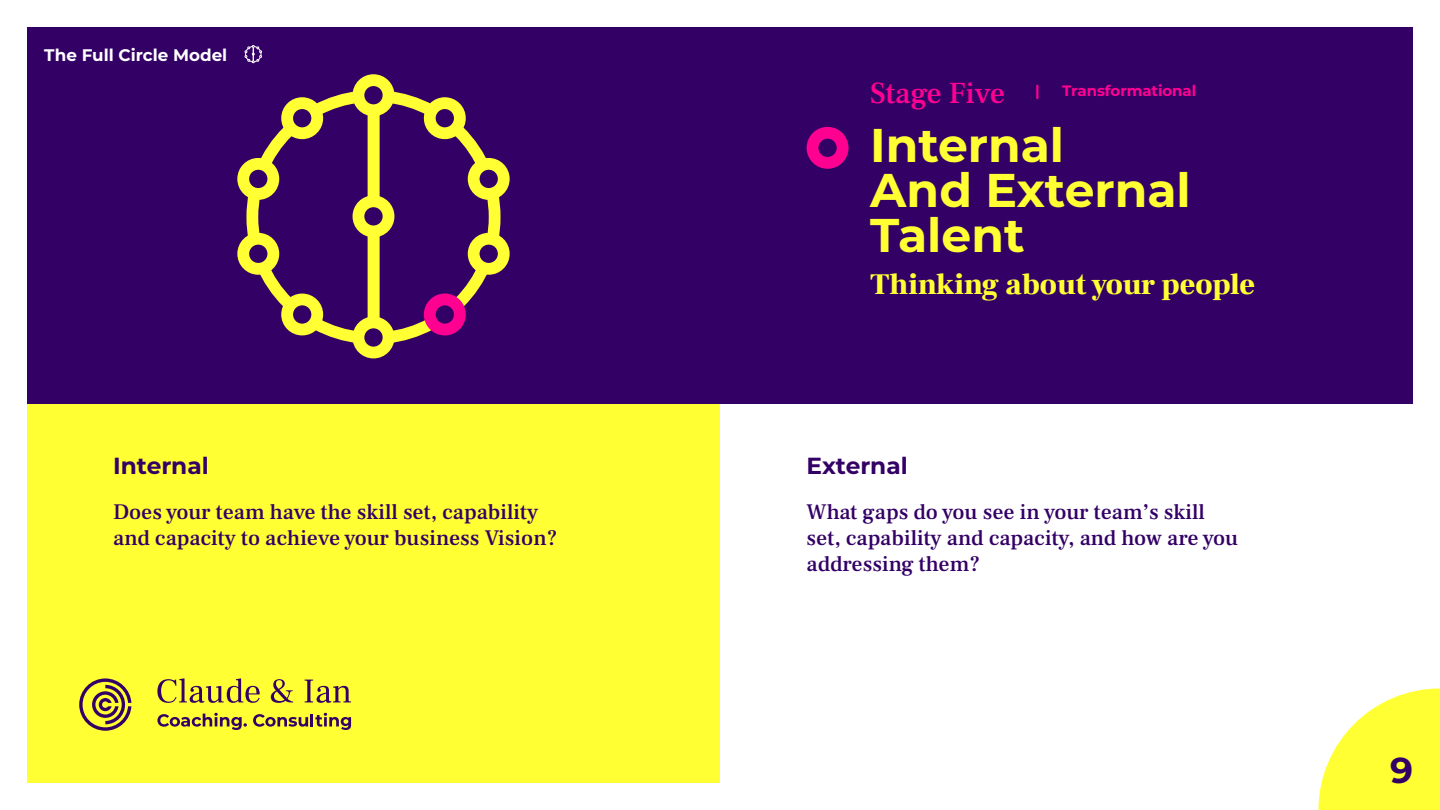
<style>
.page{position:relative;width:1440px;height:810px;background:#fff}
.page>*{position:absolute;margin:0;border:0;box-sizing:border-box;transform-origin:0 0}
.t1{font:700 47.25px/44.7px "Montserrat";color:#ff3}
.t2{font:700 36px "Montserrat";color:#306}
.t3{font:900 30px "Frank Ruhl Libre";color:#ff3}
.t4{font:500 30px "Frank Ruhl Libre";color:#ff0091}
.t5{font:700 23.25px "Montserrat";color:#306}
.t6{font:500 21.75px/26.1px "Frank Ruhl Libre";color:#306}
.t7{font:700 16.73px "Montserrat";color:#fff}
.t8{font:700 15px "Montserrat";letter-spacing:-.005em;color:#ff0091}
</style>
<div class="page">
<div style="left:27px;top:27px;width:693px;height:378px;background:#306"></div>
<div style="left:720px;top:27px;width:693px;height:378px;background:#306"></div>
<div style="left:27px;top:404px;width:693px;height:379px;background:#ff3"></div>
<div style="left:720px;top:404px;width:693px;height:379px;background:#fff"></div>
<svg style="left:1318px;top:688px;width:122px;height:122px"></svg>
<svg style="left:245px;top:45px;width:17px;height:18px"></svg>
<svg style="left:79px;top:678px;width:52px;height:53px"></svg>
<svg style="left:157px;top:678px;width:103px;height:25px"></svg>
<svg style="left:271px;top:679px;width:22px;height:24px"></svg>
<svg style="left:305px;top:680px;width:46px;height:23px"></svg>
<svg style="left:157px;top:713px;width:90px;height:17px"></svg>
<svg style="left:253px;top:713px;width:98px;height:17px"></svg>
<svg style="left:241px;top:84px;width:265px;height:266px"></svg>
<div style="left:358px;top:80px;width:31px;height:30px;background:#306;border-radius:50%"></div>
<div style="left:353px;top:74px;width:41px;height:42px;border:12px solid #ff3;border-radius:50%"></div>
<div style="left:358px;top:322px;width:31px;height:31px;background:#306;border-radius:50%"></div>
<div style="left:353px;top:317px;width:41px;height:41px;border:12px solid #ff3;border-radius:50%"></div>
<div style="left:430px;top:103px;width:30px;height:30px;background:#306;border-radius:50%"></div>
<div style="left:424px;top:97px;width:42px;height:42px;border:12px solid #ff3;border-radius:50%"></div>
<div style="left:474px;top:164px;width:30px;height:30px;background:#306;border-radius:50%"></div>
<div style="left:468px;top:158px;width:42px;height:42px;border:12px solid #ff3;border-radius:50%"></div>
<div style="left:474px;top:239px;width:30px;height:30px;background:#306;border-radius:50%"></div>
<div style="left:468px;top:233px;width:42px;height:42px;border:12px solid #ff3;border-radius:50%"></div>
<div style="left:430px;top:299px;width:30px;height:31px;background:#306;border-radius:50%"></div>
<div style="left:424px;top:294px;width:42px;height:41px;border:12px solid #ff0091;border-radius:50%"></div>
<div style="left:287px;top:103px;width:30px;height:30px;background:#306;border-radius:50%"></div>
<div style="left:281px;top:97px;width:42px;height:42px;border:12px solid #ff3;border-radius:50%"></div>
<div style="left:243px;top:164px;width:30px;height:30px;background:#306;border-radius:50%"></div>
<div style="left:237px;top:158px;width:42px;height:42px;border:12px solid #ff3;border-radius:50%"></div>
<div style="left:243px;top:239px;width:30px;height:30px;background:#306;border-radius:50%"></div>
<div style="left:237px;top:233px;width:42px;height:42px;border:12px solid #ff3;border-radius:50%"></div>
<div style="left:287px;top:299px;width:30px;height:31px;background:#306;border-radius:50%"></div>
<div style="left:281px;top:294px;width:42px;height:41px;border:12px solid #ff3;border-radius:50%"></div>
<div style="left:358px;top:201px;width:31px;height:30px;background:#306;border-radius:50%"></div>
<div style="left:353px;top:195px;width:41px;height:42px;border:12px solid #ff3;border-radius:50%"></div>
<div style="left:807px;top:127px;width:42px;height:42px;border:12px solid #ff0091;border-radius:50%"></div>
<p class="t7" style="left:44px;top:43px;width:185px">The Full Circle Model</p>
<p class="t4" style="left:870px;top:74px;width:137px">Stage Five</p>
<p class="t8" style="left:1035px;top:80px;width:6px">|</p>
<p class="t8" style="left:1062px;top:80px;width:136px">Transformational</p>
<p class="t1" style="left:870px;top:121px;width:322px">Internal<br>And External</p>
<p class="t1" style="left:870px;top:210px;width:156px">Talent</p>
<p class="t3" style="left:870px;top:266px;width:386px">Thinking about your people</p>
<p class="t5" style="left:113px;top:449px;width:97px">Internal</p>
<p class="t5" style="left:807px;top:449px;width:103px">External</p>
<p class="t6" style="left:113px;top:498px;width:446px">Does your team have the skill set, capability and capacity to achieve your business Vision?</p>
<p class="t6" style="left:807px;top:498px;width:433px">What gaps do you see in your team’s skill set, capability and capacity, and how are you addressing them?</p>
<h2 class="t2" style="left:1390px;top:744px;width:24px">9</h2>
</div>
